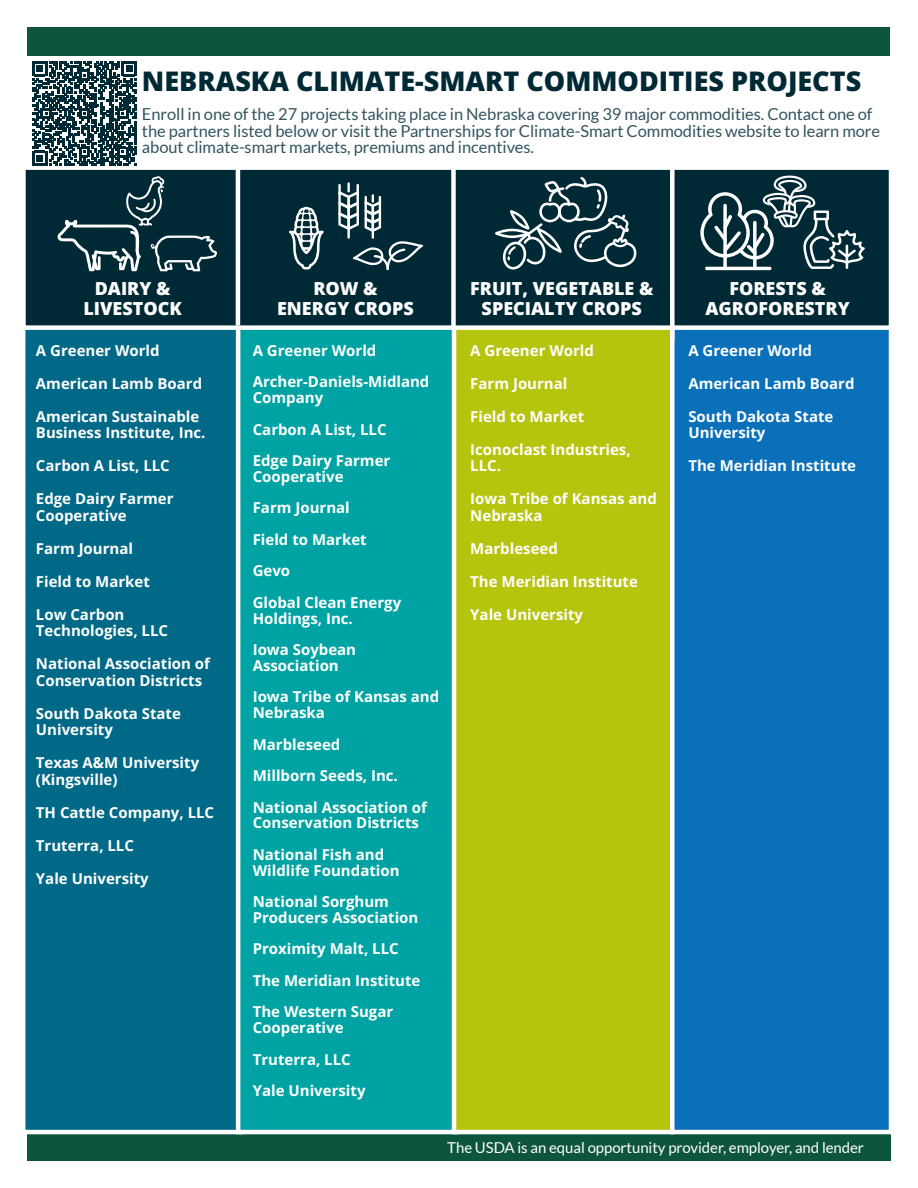
<style>
.page{position:relative;width:918px;height:1188px;background:#fff}
.page>*{position:absolute;margin:0;border:0;box-sizing:border-box;transform-origin:0 0}
.Fact_Sheet_Subtitle{font:800 27px "Open Sans";color:#002936}
.Body_Subhead{font:800 18px/19.5px "Open Sans";color:#fff;text-align:center}
.Body_Text{font:16.5px/16.5px "Lato";letter-spacing:-.005em;color:#33545e}
.Body_Subhead-2{font:700 16.5px "Open Sans";color:#fff}
.Body_Paragraph_Style_1{font:700 15px/16.5px "Open Sans";color:#fff}
.Body_Text_White{font:15px "Lato";letter-spacing:-.005em;color:#fff}
</style>
<div class="page">
<div style="left:27px;top:1134px;width:864px;height:27px;background:#0e553e"></div>
<div style="left:27px;top:27px;width:863px;height:29px;background:#0e553e"></div>
<div style="left:21px;top:296px;width:223px;height:838px;background:#006987;border:4px solid #fff"></div>
<div style="left:238px;top:299px;width:219px;height:833px;background:#00a3a3"></div>
<div style="left:236px;top:296px;width:223px;height:838px;border:4px solid #fff"></div>
<div style="left:452px;top:296px;width:223px;height:838px;background:#b5c40d;border:4px solid #fff"></div>
<div style="left:670px;top:296px;width:223px;height:838px;background:#0970b9;border:4px solid #fff"></div>
<div style="left:21px;top:165px;width:872px;height:165px;background:#002936;border:4px solid #fff"></div>
<svg style="left:57px;top:176px;width:160px;height:95px"></svg>
<svg style="left:289px;top:207px;width:35px;height:63px"></svg>
<svg style="left:338px;top:182px;width:85px;height:88px"></svg>
<svg style="left:495px;top:177px;width:142px;height:93px"></svg>
<hr style="left:705px;top:267px;width:67px;height:3px;background:#fff;border-radius:2px">
<svg style="left:700px;top:176px;width:165px;height:93px"></svg>
<hr style="left:236px;top:165px;width:4px;height:160px;background:#fff">
<div style="left:451px;top:165px;width:5px;height:165px;background:#fff"></div>
<div style="left:670px;top:160px;width:5px;height:180px;background:#fff"></div>
<svg style="left:32px;top:61px;width:105px;height:105px"></svg>
<h1 class="Fact_Sheet_Subtitle" style="left:142px;top:61px;width:721px">NEBRASKA CLIMATE-SMART COMMODITIES PROJECTS</h1>
<p class="Body_Text" style="left:142px;top:106px;width:740px">Enroll in one of the 27 projects taking place in Nebraska covering 39 major commodities. Contact one of the partners listed below or visit the Partnerships for Climate-Smart Commodities website to learn more about climate-smart markets, premiums and incentives.</p>
<h2 class="Body_Subhead" style="left:83px;top:278px;width:100px">DAIRY &amp;<br>LIVESTOCK</h2>
<p class="Body_Paragraph_Style_1" style="left:36px;top:342px;width:125px">A Greener World</p>
<p class="Body_Paragraph_Style_1" style="left:36px;top:375px;width:168px">American Lamb Board</p>
<p class="Body_Paragraph_Style_1" style="left:36px;top:408px;width:171px">American Sustainable<br>Business Institute, Inc.</p>
<p class="Body_Paragraph_Style_1" style="left:36px;top:457px;width:135px">Carbon A List, LLC</p>
<p class="Body_Paragraph_Style_1" style="left:36px;top:490px;width:139px">Edge Dairy Farmer<br>Cooperative</p>
<p class="Body_Paragraph_Style_1" style="left:36px;top:540px;width:99px">Farm Journal</p>
<p class="Body_Paragraph_Style_1" style="left:36px;top:573px;width:116px">Field to Market</p>
<p class="Body_Paragraph_Style_1" style="left:36px;top:606px;width:134px">Low Carbon<br>Technologies, LLC</p>
<p class="Body_Paragraph_Style_1" style="left:36px;top:655px;width:176px">National Association of<br>Conservation Districts</p>
<p class="Body_Paragraph_Style_1" style="left:36px;top:705px;width:147px">South Dakota State<br>University</p>
<p class="Body_Paragraph_Style_1" style="left:36px;top:754px;width:165px">Texas A&amp;M University (Kingsville)</p>
<p class="Body_Paragraph_Style_1" style="left:36px;top:804px;width:180px">TH Cattle Company, LLC</p>
<p class="Body_Paragraph_Style_1" style="left:36px;top:837px;width:100px">Truterra, LLC</p>
<p class="Body_Paragraph_Style_1" style="left:36px;top:870px;width:114px">Yale University</p>
<h2 class="Body_Subhead" style="left:277px;top:278px;width:138px">ROW &amp;<br>ENERGY CROPS</h2>
<h2 class="Body_Subhead" style="left:706px;top:278px;width:146px">FORESTS &amp;<br>AGROFORESTRY</h2>
<h2 class="Body_Subhead" style="left:470px;top:278px;width:185px">FRUIT, VEGETABLE &amp;<br>SPECIALTY CROPS</h2>
<h2 class="Body_Subhead-2" style="left:357px;top:293px;width:138px">A Greener World</h2>
<p class="Body_Paragraph_Style_1" style="left:253px;top:342px;width:125px">A Greener World</p>
<p class="Body_Paragraph_Style_1" style="left:253px;top:374px;width:178px;line-height:15.8px">Archer-Daniels-Midland<br>Company</p>
<p class="Body_Paragraph_Style_1" style="left:253px;top:421px;width:135px">Carbon A List, LLC</p>
<p class="Body_Paragraph_Style_1" style="left:253px;top:453px;width:139px;line-height:15.8px">Edge Dairy Farmer<br>Cooperative</p>
<p class="Body_Paragraph_Style_1" style="left:253px;top:499px;width:99px">Farm Journal</p>
<p class="Body_Paragraph_Style_1" style="left:253px;top:531px;width:116px">Field to Market</p>
<p class="Body_Paragraph_Style_1" style="left:253px;top:562px;width:39px">Gevo</p>
<p class="Body_Paragraph_Style_1" style="left:253px;top:594px;width:150px;line-height:15.8px">Global Clean Energy<br>Holdings, Inc.</p>
<p class="Body_Paragraph_Style_1" style="left:253px;top:642px;width:105px;line-height:15.8px">Iowa Soybean<br>Association</p>
<p class="Body_Paragraph_Style_1" style="left:253px;top:689px;width:188px;line-height:15.8px">Iowa Tribe of Kansas and<br>Nebraska</p>
<p class="Body_Paragraph_Style_1" style="left:253px;top:736px;width:89px">Marbleseed</p>
<p class="Body_Paragraph_Style_1" style="left:253px;top:767px;width:147px">Millborn Seeds, Inc.</p>
<p class="Body_Paragraph_Style_1" style="left:253px;top:799px;width:176px;line-height:15.8px">National Association of<br>Conservation Districts</p>
<p class="Body_Paragraph_Style_1" style="left:253px;top:846px;width:148px;line-height:15.8px">National Fish and<br>Wildlife Foundation</p>
<p class="Body_Paragraph_Style_1" style="left:253px;top:894px;width:167px;line-height:15.8px">National Sorghum<br>Producers Association</p>
<p class="Body_Paragraph_Style_1" style="left:253px;top:940px;width:147px">Proximity Malt, LLC</p>
<p class="Body_Paragraph_Style_1" style="left:253px;top:972px;width:169px">The Meridian Institute</p>
<p class="Body_Paragraph_Style_1" style="left:253px;top:1004px;width:142px;line-height:15.8px">The Western Sugar<br>Cooperative</p>
<p class="Body_Paragraph_Style_1" style="left:253px;top:1051px;width:100px">Truterra, LLC</p>
<p class="Body_Paragraph_Style_1" style="left:253px;top:1082px;width:114px">Yale University</p>
<p class="Body_Paragraph_Style_1" style="left:470px;top:342px;width:125px">A Greener World</p>
<p class="Body_Paragraph_Style_1" style="left:470px;top:375px;width:99px">Farm Journal</p>
<p class="Body_Paragraph_Style_1" style="left:470px;top:408px;width:116px">Field to Market</p>
<p class="Body_Paragraph_Style_1" style="left:470px;top:441px;width:162px">Iconoclast Industries,<br>LLC.</p>
<p class="Body_Paragraph_Style_1" style="left:470px;top:490px;width:188px">Iowa Tribe of Kansas and<br>Nebraska</p>
<p class="Body_Paragraph_Style_1" style="left:470px;top:540px;width:89px">Marbleseed</p>
<p class="Body_Paragraph_Style_1" style="left:470px;top:573px;width:169px">The Meridian Institute</p>
<p class="Body_Paragraph_Style_1" style="left:470px;top:606px;width:114px">Yale University</p>
<p class="Body_Paragraph_Style_1" style="left:688px;top:342px;width:125px">A Greener World</p>
<p class="Body_Paragraph_Style_1" style="left:688px;top:375px;width:168px">American Lamb Board</p>
<p class="Body_Paragraph_Style_1" style="left:688px;top:408px;width:147px">South Dakota State<br>University</p>
<p class="Body_Paragraph_Style_1" style="left:688px;top:457px;width:169px">The Meridian Institute</p>
<p class="Body_Text_White" style="left:447px;top:1139px;width:418px">The USDA is an equal opportunity provider, employer, and lender</p>
</div>
